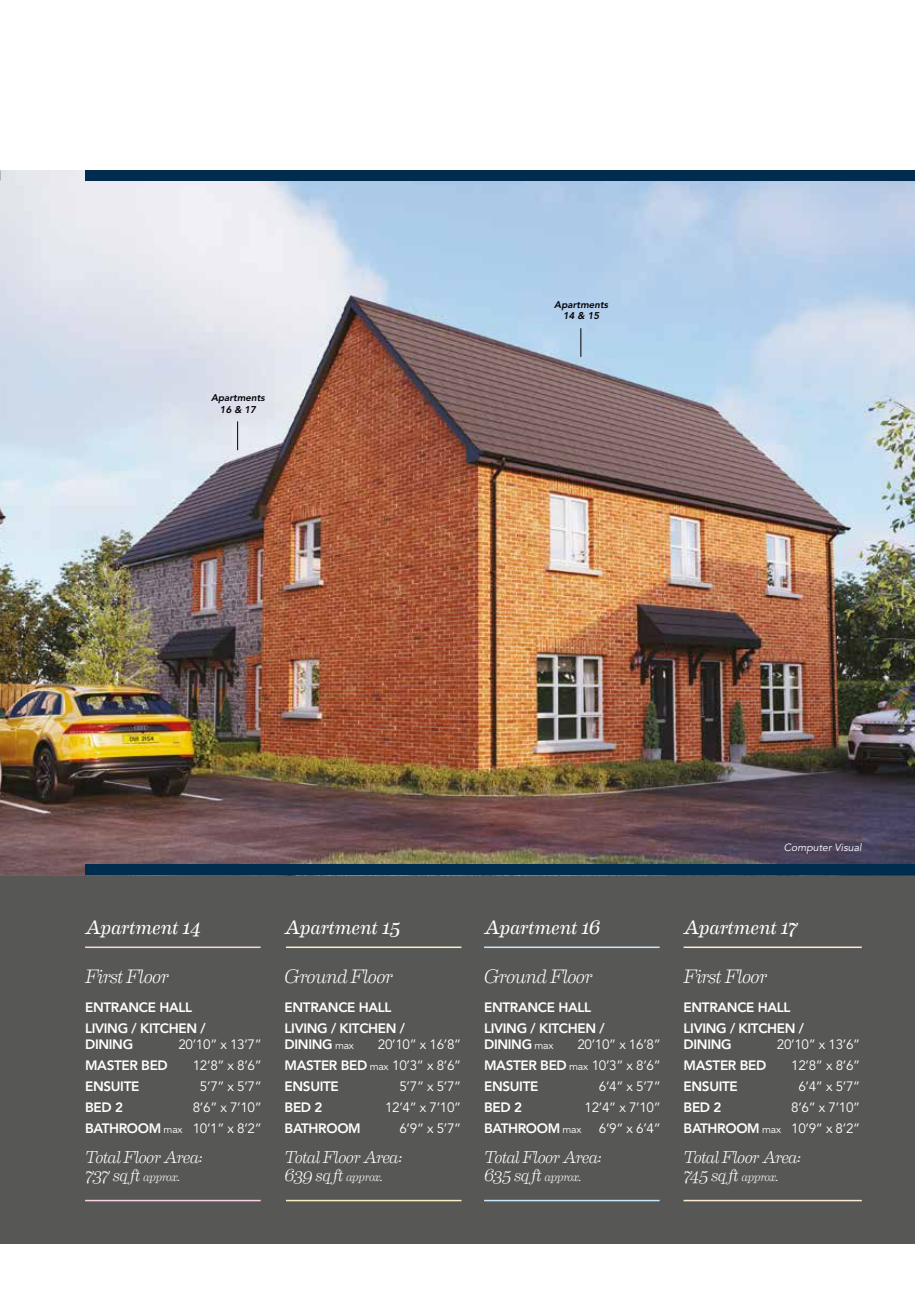
<style>
.page{position:relative;width:915px;height:1297px;background:#fff}
.page>*{position:absolute;margin:0;border:0;box-sizing:border-box;transform-origin:0 0}
.t1{font:italic 19.5px "Eames Century Modern";letter-spacing:-.005em;color:#fff}
.t2{font:italic 300 19.5px "Eames Century Modern";letter-spacing:-.04em;color:#fff}
.t3{font:italic 300 17.25px/18px "Eames Century Modern";letter-spacing:-.05em;color:#fff}
.t4{font:13.5px/21px "Avenir LT Std";letter-spacing:-.025em;color:#fff;text-align:right}
.t5{font:800 13.5px/21px "Avenir LT Std";letter-spacing:-.025em;color:#fff}
.t6{font:italic 10.5px "Avenir LT Std";color:#fff}
.t7{font:italic 800 9.75px/11.2px "Avenir LT Std";color:#000;text-align:center}
.s1{font-weight:800}
.s2{font-size:10.5px}
.s3{font-size:12px}
.s4{font-weight:400;font-size:10.5px}
</style>
<div class="page">
<div style="left:0;top:313px;width:914px;height:931px;background:#575756"></div>
<hr style="left:85px;top:946px;width:175px;height:2px;background:#f9d3e6">
<hr style="left:85px;top:1200px;width:175px;height:1px;background:#f9d3e6">
<hr style="left:286px;top:946px;width:175px;height:2px;background:#f8f0c1">
<hr style="left:286px;top:1200px;width:175px;height:1px;background:#f8f0c1">
<hr style="left:484px;top:946px;width:175px;height:2px;background:#c9e9fb">
<hr style="left:484px;top:1200px;width:175px;height:1px;background:#c9e9fb">
<hr style="left:683px;top:946px;width:178px;height:2px;background:#feebd3">
<hr style="left:683px;top:1200px;width:178px;height:1px;background:#feebd3">
<img style="left:0;top:170px;width:914px;height:705px">
<div style="left:85px;top:865px;width:829px;height:10px;background:#002c50"></div>
<div style="left:85px;top:170px;width:829px;height:11px;background:#002c50"></div>
<svg style="left:580px;top:328px;width:1px;height:29px"></svg>
<svg style="left:237px;top:421px;width:1px;height:29px"></svg>
<p class="t7" style="left:211px;top:393px;width:55px">Apartments<br>16 &amp; 17</p>
<p class="t7" style="left:554px;top:299px;width:55px">Apartments<br>14 &amp; 15</p>
<p class="t6" style="left:783px;top:842px;width:79px">Computer Visual</p>
<h1 class="t1" style="left:85px;top:912px;width:117px">Apartment 14</h1>
<h1 class="t2" style="left:85px;top:962px;width:86px">First Floor</h1>
<p class="t5" style="left:85px;top:997px;width:122px">ENTRANCE HALL<br>LIVING / KITCHEN /</p>
<p class="t5" style="left:85px;top:1034px;width:50px">DINING</p>
<p class="t4" style="left:178px;top:1034px;width:85px">20’10” x 13’7”</p>
<p class="t5" style="left:85px;top:1055px;width:84px">MASTER BED</p>
<p class="t4" style="left:193px;top:1055px;width:70px">12’8” x 8’6”</p>
<p class="t5" style="left:85px;top:1076px;width:56px">ENSUITE</p>
<p class="t4" style="left:200px;top:1076px;width:63px">5’7” x 5’7”</p>
<p class="t5" style="left:85px;top:1097px;width:39px">BED 2</p>
<p class="t4" style="left:85px;top:1097px;width:178px">8’6” x 7’10”<br><span class="s1">BATHROOM</span> <span class="s2">max</span> 10’1” x 8’2”</p>
<p class="t3" style="left:85px;top:1147px;width:119px">Total Floor Area:<br>737 sq ft <span class="s3">approx.</span></p>
<h1 class="t1" style="left:284px;top:912px;width:118px">Apartment 15</h1>
<h1 class="t2" style="left:284px;top:962px;width:110px">Ground Floor</h1>
<p class="t5" style="left:284px;top:997px;width:122px">ENTRANCE HALL<br>LIVING / KITCHEN /</p>
<p class="t5" style="left:284px;top:1034px;width:71px">DINING <span class="s4">max</span></p>
<p class="t4" style="left:284px;top:1034px;width:178px;text-align:justify;text-indent:93px">20’10” x 16’8” <span class="s1">MASTER BED</span> <span class="s2">max</span> 10’3” x 8’6” <span class="s1">ENSUITE</span></p>
<p class="t4" style="left:399px;top:1076px;width:63px">5’7” x 5’7”</p>
<p class="t5" style="left:284px;top:1097px;width:39px">BED 2</p>
<p class="t4" style="left:385px;top:1097px;width:78px">12’4” x 7’10”</p>
<p class="t5" style="left:284px;top:1118px;width:78px">BATHROOM</p>
<p class="t4" style="left:399px;top:1118px;width:63px">6’9” x 5’7”</p>
<p class="t3" style="left:284px;top:1147px;width:119px">Total Floor Area:<br>639 sq ft <span class="s3">approx.</span></p>
<h1 class="t1" style="left:484px;top:912px;width:117px">Apartment 16</h1>
<h1 class="t2" style="left:484px;top:962px;width:110px">Ground Floor</h1>
<p class="t5" style="left:484px;top:997px;width:122px">ENTRANCE HALL<br>LIVING / KITCHEN /</p>
<p class="t5" style="left:484px;top:1034px;width:71px">DINING <span class="s4">max</span></p>
<p class="t4" style="left:484px;top:1034px;width:178px;text-align:justify;text-indent:93px">20’10” x 16’8” <span class="s1">MASTER BED</span> <span class="s2">max</span> 10’3” x 8’6” <span class="s1">ENSUITE</span></p>
<p class="t4" style="left:598px;top:1076px;width:63px">6’4” x 5’7”</p>
<p class="t5" style="left:484px;top:1097px;width:39px">BED 2</p>
<p class="t4" style="left:584px;top:1097px;width:78px">12’4” x 7’10”</p>
<p class="t5" style="left:484px;top:1118px;width:99px">BATHROOM <span class="s4">max</span></p>
<p class="t4" style="left:598px;top:1118px;width:63px">6’9” x 6’4”</p>
<p class="t3" style="left:484px;top:1147px;width:119px">Total Floor Area:<br>635 sq ft <span class="s3">approx.</span></p>
<h1 class="t1" style="left:683px;top:912px;width:116px">Apartment 17</h1>
<h1 class="t2" style="left:683px;top:962px;width:86px">First Floor</h1>
<p class="t5" style="left:683px;top:997px;width:122px">ENTRANCE HALL<br>LIVING / KITCHEN /</p>
<p class="t5" style="left:683px;top:1034px;width:50px">DINING</p>
<p class="t4" style="left:776px;top:1034px;width:85px">20’10” x 13’6”</p>
<p class="t5" style="left:683px;top:1055px;width:84px">MASTER BED</p>
<p class="t4" style="left:791px;top:1055px;width:70px">12’8” x 8’6”</p>
<p class="t5" style="left:683px;top:1076px;width:56px">ENSUITE</p>
<p class="t4" style="left:798px;top:1076px;width:63px">6’4” x 5’7”</p>
<p class="t5" style="left:683px;top:1097px;width:39px">BED 2</p>
<p class="t4" style="left:683px;top:1097px;width:178px">8’6” x 7’10”<br><span class="s1">BATHROOM</span> <span class="s2">max</span> 10’9” x 8’2”</p>
<p class="t3" style="left:683px;top:1147px;width:119px">Total Floor Area:<br>745 sq ft <span class="s3">approx.</span></p>
</div>
